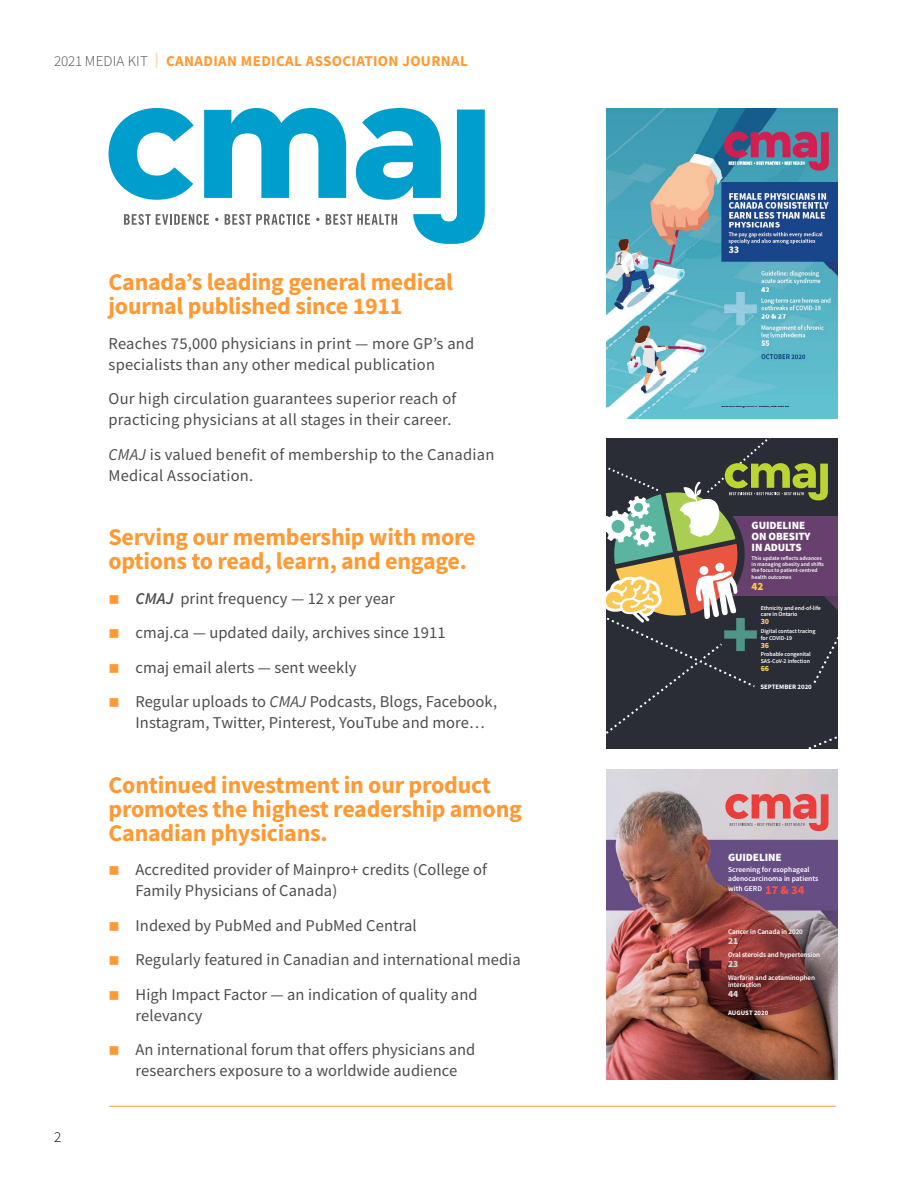
<style>
.page{position:relative;width:918px;height:1188px;background:#fff}
.page>*{position:absolute;margin:0;border:0;box-sizing:border-box;transform-origin:0 0}
.t1{font:900 69.15px "Source Sans Pro";color:#664c82}
.t2{font:900 69.15px "Source Sans Pro";color:#5bb59e}
.t3{font:700 24px/24px "Source Sans Pro";letter-spacing:-.01em;color:#f93}
.t4{font:16.5px/34.5px "Source Sans Pro";letter-spacing:.005em;color:#4d4d4f}
.t5{font:700 15px "Source Sans Pro";letter-spacing:.025em;color:#f93}
.t6{font:300 15px "Source Sans Pro";color:#000}
.t7{font:900 11.1px/11.1px "Source Sans Pro";letter-spacing:-.01em;color:#fff}
.t8{font:900 11.1px "Source Sans Pro";color:#f9c752}
.t9{font:900 9.45px "Source Sans Pro";color:#d1d3d4}
.t10{font:900 7.95px "Source Sans Pro";color:#f9c752}
.t11{font:600 7.5px/9.1px "Source Sans Pro";color:#fff}
.t12{font:600 7.2px/7.5px "Source Sans Pro";letter-spacing:-.01em;color:#fff}
.t13{font:700 6.75px "Source Sans Pro";color:#fff}
.t14{font:600 6px/6.8px "Source Sans Pro";letter-spacing:-.01em;color:#fff}
.t15{font:600 5.55px/6.3px "Source Sans Pro";color:#fff}
.s1{font-weight:300;color:#4d4d4f}
.s2{font-weight:900;color:#ffdbb8}
.s3{font-style:italic}
.s4{font-weight:600;font-style:italic}
.s5{font-weight:900;font-size:12.3px;color:#f05149}
</style>
<div class="page">
<hr style="left:109px;top:1106px;width:727px;height:1px;background:#f93">
<svg style="left:109px;top:108px;width:376px;height:136px"></svg>
<img style="left:606px;top:769px;width:232px;height:311px">
<svg style="left:725px;top:794px;width:103px;height:37px;background:#db8b8c"></svg>
<svg style="left:606px;top:439px;width:232px;height:310px;background:#53504e"></svg>
<img style="left:606px;top:108px;width:232px;height:311px">
<p class="t5" style="left:54px;top:51px;width:415px"><span class="s1">2021 MEDIA KIT</span> <span class="s2">|</span> CANADIAN MEDICAL ASSOCIATION JOURNAL</p>
<h2 class="t3" style="left:109px;top:270px;width:346px">Canada’s leading general medical journal published since 1911</h2>
<p class="t4" style="left:109px;top:333px;width:367px;line-height:21px">Reaches 75,000 physicians in print — more GP’s and specialists than any other medical publication</p>
<p class="t4" style="left:109px;top:388px;width:349px;line-height:21px">Our high circulation guarantees superior reach of practicing physicians at all stages in their career.</p>
<p class="t4" style="left:109px;top:444px;width:387px;line-height:21px"><span class="s3">CMAJ</span> is valued benefit of membership to the Canadian<br>Medical Association.</p>
<h2 class="t3" style="left:109px;top:525px;width:369px">Serving our membership with more options to read, learn, and engage.</h2>
<p class="t4" style="left:136px;top:581px;width:363px"><span class="s4">CMAJ</span> print frequency — 12 x per year<br>cmaj.ca — updated daily, archives since 1911<br>cmaj email alerts — sent weekly<br>Regular uploads to <span class="s3">CMAJ</span> Podcasts, Blogs, Facebook,</p>
<p class="t4" style="left:136px;top:705px;width:351px">Instagram, Twitter, Pinterest, YouTube and more…</p>
<p class="t6" style="left:54px;top:1128px;width:9px">2</p>
<h2 class="t3" style="left:109px;top:772px;width:415px">Continued investment in our product promotes the highest readership among<br>Canadian physicians.</h2>
<p class="t4" style="left:136px;top:859px;width:353px;line-height:21px">Accredited provider of Mainpro+ credits (College of<br>Family Physicians of Canada)</p>
<p class="t4" style="left:136px;top:908px;width:387px">Indexed by PubMed and PubMed Central<br>Regularly featured in Canadian and international media<br>High Impact Factor — an indication of quality and</p>
<p class="t4" style="left:136px;top:998px;width:341px">relevancy<br>An international forum that offers physicians and</p>
<p class="t4" style="left:136px;top:1053px;width:323px">researchers exposure to a worldwide audience</p>
<p class="t7" style="left:752px;top:520px;width:60px">GUIDELINE<br>ON OBESITY<br>IN ADULTS</p>
<p class="t15" style="left:752px;top:555px;width:74px">This update reflects advances in managing obesity and shifts the focus to patient-centred health outcomes</p>
<p class="t8" style="left:752px;top:578px;width:13px">42</p>
<p class="t14" style="left:761px;top:604px;width:62px">Ethnicity and end-of-life care in Ontario</p>
<p class="t10" style="left:761px;top:616px;width:10px">30</p>
<p class="t14" style="left:761px;top:627px;width:56px">Digital contact tracing for COVID-19</p>
<p class="t10" style="left:761px;top:639px;width:10px">36</p>
<p class="t14" style="left:761px;top:651px;width:52px">Probable congenital<br>SAS-CoV-2 infection</p>
<p class="t10" style="left:761px;top:663px;width:10px">66</p>
<h1 class="t2" style="left:722px;top:587px;width:39px">+</h1>
<p class="t13" style="left:760px;top:682px;width:53px">SEPTEMBER 2020</p>
<p class="t7" style="left:728px;top:852px;width:55px">GUIDELINE</p>
<p class="t11" style="left:728px;top:865px;width:92px">Screening for esophageal adenocarcinoma in patients with GERD <span class="s5">17 &amp; 34</span></p>
<p class="t12" style="left:728px;top:928px;width:76px">Cancer in Canada in 2020</p>
<p class="t9" style="left:728px;top:934px;width:12px">21</p>
<p class="t12" style="left:728px;top:951px;width:94px">Oral steroids and hypertension</p>
<p class="t9" style="left:728px;top:957px;width:12px">23</p>
<p class="t12" style="left:728px;top:974px;width:88px">Warfarin and acetaminophen interaction</p>
<p class="t9" style="left:728px;top:988px;width:12px">44</p>
<p class="t13" style="left:728px;top:1008px;width:42px">AUGUST 2020</p>
<h1 class="t1" style="left:687px;top:917px;width:39px">+</h1>
</div>
